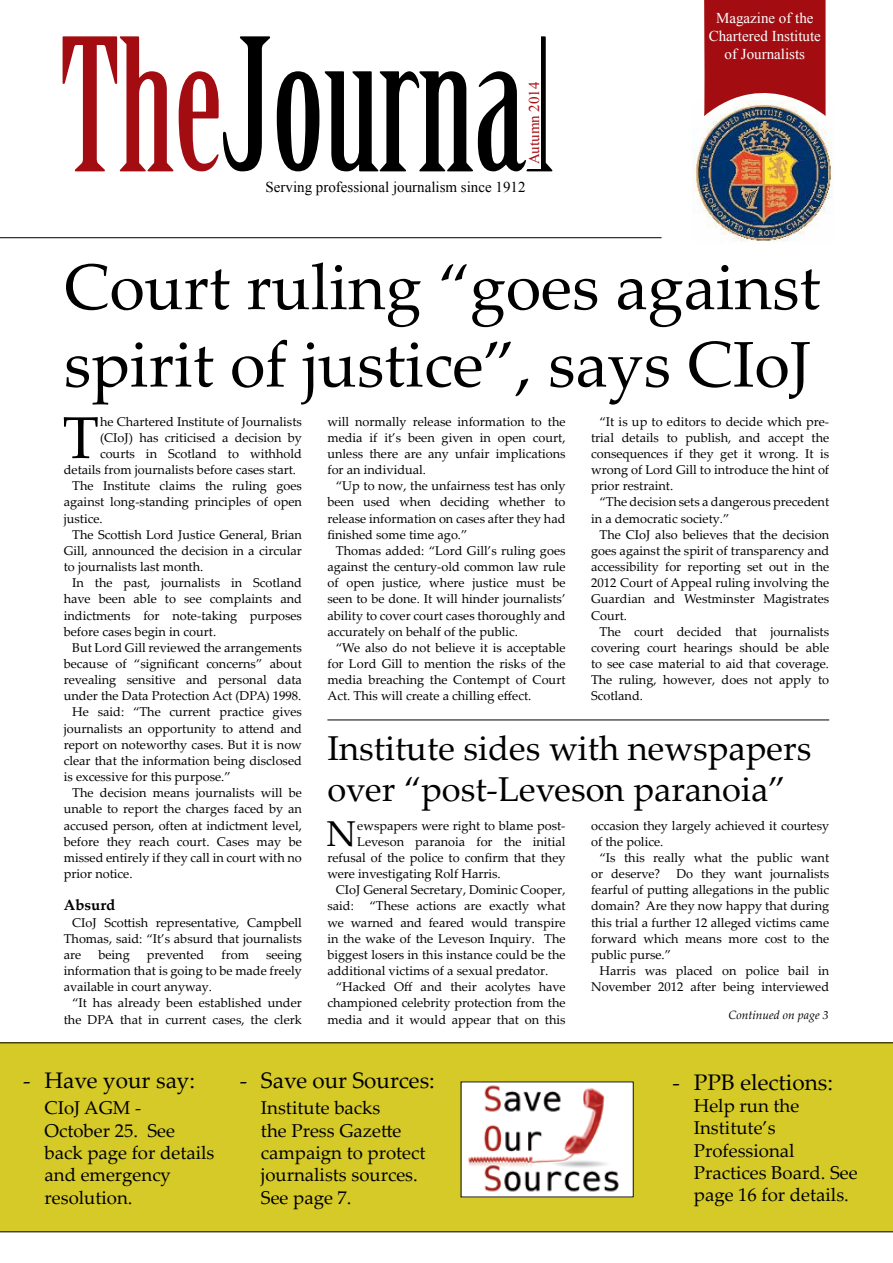
<style>
.page{position:relative;width:893px;height:1263px;background:#fff}
.page>*{position:absolute;margin:0;border:0;box-sizing:border-box;transform-origin:0 0}
.t1{font:180px "Birch Std";color:#000}
.t2{font:64.5px/77.4px "Palatino Linotype";color:#000}
.t3{font:59.1px "Palatino Linotype";color:#000}
.t4{font:36px "Palatino Linotype";color:#000}
.t5{font:34.5px/41.4px "Palatino Linotype";color:#000}
.t6{font:22.5px "Palatino Linotype";color:#000}
.t7{font:18.6px/22.4px "Palatino Linotype";color:#000}
.t8{font:15px/18px "Times New Roman";color:#fff;text-align:center}
.t9{font:15px "Times New Roman";color:#000}
.t10{font:15px "Times New Roman";color:#a30d11}
.t11{font:700 15px "Palatino Linotype";color:#000}
.t12{font:12.75px/16.2px "Palatino Linotype";color:#000;text-align:justify}
.t13{font:italic 12px "Palatino Linotype";color:#000}
.s1{color:#a30d11}
.s2{font-style:inherit}
</style>
<div class="page">
<img style="left:692px;top:101px;width:141px;height:141px">
<svg style="left:704px;top:0;width:121px;height:116px;background:#a8272b"></svg>
<hr style="left:0;top:237px;width:662px;height:1px;background:#000">
<hr style="left:327px;top:720px;width:502px;height:1px;background:#000">
<div style="left:0;top:1043px;width:893px;height:189px;background:#d5ca28"></div>
<img style="left:463px;top:1084px;width:168px;height:111px">
<h1 class="t1" style="left:60px;top:5px;width:494px"><span class="s1">The</span><span class="s2">J</span>ournal</h1>
<p class="t9" style="left:266px;top:176px;width:261px">Serving professional journalism since 1912</p>
<p class="t10" style="left:523px;top:164px;width:84px;rotate:-90deg">Autumn 2014</p>
<p class="t8" style="left:709px;top:8px;width:114px">Magazine of the<br>Chartered Institute of Journalists</p>
<h2 class="t2" style="left:64px;top:246px;width:758px">Court ruling “goes against spirit of justice”, says CIoJ</h2>
<h3 class="t3" style="left:63px;top:396px;width:38px">T</h3>
<p class="t12" style="left:100px;top:413px;width:203px">he Chartered Institute of Journalists</p>
<p class="t12" style="left:591px;top:413px;width:240px;text-indent:9px">“It is up to editors to decide which pre&shy;trial details to publish, and accept the consequences if they get it wrong. It is wrong of Lord Gill to introduce the hint of prior restraint.</p>
<p class="t12" style="left:591px;top:493px;width:240px;text-indent:9px">“The decision sets a dangerous precedent in a democratic society.”</p>
<p class="t12" style="left:591px;top:526px;width:240px;text-indent:9px">The CIoJ also believes that the decision goes against the spirit of transparency and accessibility for reporting set out in the 2012 Court of Appeal ruling involving the Guardian and Westminster Magistrates Court.</p>
<p class="t12" style="left:591px;top:623px;width:240px;text-indent:9px">The court decided that journalists covering court hearings should be able to see case material to aid that coverage.<br>The ruling, however, does not apply to Scotland.</p>
<p class="t12" style="left:327px;top:413px;width:240px">will normally release information to the media if it’s been given in open court, unless there are any unfair implications for an individual.</p>
<p class="t12" style="left:327px;top:477px;width:240px;text-indent:9px">“Up to now, the unfairness test has only been used when deciding whether to release information on cases after they had finished some time ago.”</p>
<p class="t12" style="left:327px;top:542px;width:240px;text-indent:9px">Thomas added: “Lord Gill’s ruling goes against the century-old common law rule of open justice, where justice must be seen to be done. It will hinder journalists’ ability to cover court cases thoroughly and accurately on behalf of the public.</p>
<p class="t12" style="left:327px;top:639px;width:240px;text-indent:9px">“We also do not believe it is acceptable for Lord Gill to mention the risks of the media breaching the Contempt of Court Act. This will create a chilling effect.</p>
<h3 class="t5" style="left:327px;top:726px;width:485px">Institute sides with newspapers over “post-Leveson paranoia”</h3>
<p class="t12" style="left:100px;top:429px;width:203px">(CIoJ) has criticised a decision by</p>
<p class="t12" style="left:100px;top:445px;width:203px">courts in Scotland to withhold</p>
<p class="t12" style="left:64px;top:461px;width:234px">details from journalists before cases start.</p>
<p class="t12" style="left:72px;top:477px;width:231px">The Institute claims the ruling goes</p>
<p class="t12" style="left:64px;top:493px;width:240px">against long-standing principles of open</p>
<p class="t12" style="left:64px;top:510px;width:40px">justice.</p>
<p class="t12" style="left:72px;top:526px;width:231px">The Scottish Lord Justice General, Brian</p>
<p class="t12" style="left:64px;top:542px;width:240px">Gill, announced the decision in a circular</p>
<p class="t12" style="left:64px;top:558px;width:141px">to journalists last month.</p>
<p class="t12" style="left:72px;top:574px;width:231px">In the past, journalists in Scotland</p>
<p class="t12" style="left:64px;top:590px;width:240px">have been able to see complaints and</p>
<p class="t12" style="left:64px;top:607px;width:240px">indictments for note-taking purposes</p>
<p class="t12" style="left:64px;top:623px;width:154px">before cases begin in court.</p>
<p class="t12" style="left:72px;top:639px;width:231px">But Lord Gill reviewed the arrangements</p>
<p class="t12" style="left:64px;top:655px;width:240px">because of “significant concerns” about</p>
<p class="t12" style="left:64px;top:671px;width:240px">revealing sensitive and personal data</p>
<p class="t12" style="left:64px;top:687px;width:239px">under the Data Protection Act (DPA) 1998.</p>
<p class="t12" style="left:72px;top:703px;width:231px">He said: “The current practice gives</p>
<p class="t12" style="left:64px;top:720px;width:240px">journalists an opportunity to attend and</p>
<p class="t12" style="left:64px;top:736px;width:240px">report on noteworthy cases. But it is now</p>
<p class="t12" style="left:64px;top:752px;width:240px">clear that the information being disclosed</p>
<p class="t12" style="left:64px;top:768px;width:168px">is excessive for this purpose.”</p>
<p class="t12" style="left:72px;top:784px;width:231px">The decision means journalists will be</p>
<p class="t12" style="left:64px;top:800px;width:240px">unable to report the charges faced by an</p>
<p class="t12" style="left:64px;top:817px;width:240px">accused person, often at indictment level,</p>
<p class="t12" style="left:64px;top:833px;width:240px">before they reach court. Cases may be</p>
<p class="t12" style="left:64px;top:849px;width:240px">missed entirely if they call in court with no</p>
<p class="t12" style="left:64px;top:865px;width:70px">prior notice.</p>
<p class="t11" style="left:64px;top:895px;width:53px">Absurd</p>
<p class="t12" style="left:64px;top:914px;width:240px;text-indent:9px">CIoJ Scottish representative, Campbell Thomas, said: “It’s absurd that journalists are</p>
<p class="t12" style="left:591px;top:817px;width:240px">occasion they largely achieved it courtesy of the police.</p>
<p class="t12" style="left:591px;top:849px;width:240px;text-indent:9px">“Is this really what the public want or deserve?</p>
<h3 class="t4" style="left:327px;top:808px;width:31px">N</h3>
<p class="t12" style="left:357px;top:817px;width:210px">ewspapers were right to blame post-</p>
<p class="t12" style="left:357px;top:833px;width:210px">Leveson paranoia for the initial</p>
<p class="t12" style="left:327px;top:849px;width:240px">refusal of the police to confirm that they</p>
<p class="t12" style="left:327px;top:865px;width:175px">were investigating Rolf Harris.</p>
<p class="t12" style="left:336px;top:881px;width:231px">CIoJ General Secretary, Dominic Cooper,</p>
<p class="t12" style="left:327px;top:897px;width:240px">said: “These actions are exactly what</p>
<p class="t12" style="left:327px;top:914px;width:240px">we warned and feared would transpire</p>
<p class="t12" style="left:327px;top:930px;width:240px">in the wake of the Leveson Inquiry. The</p>
<p class="t12" style="left:327px;top:946px;width:240px">biggest losers in this instance could be the</p>
<p class="t12" style="left:327px;top:962px;width:222px">additional victims of a sexual predator.</p>
<p class="t12" style="left:336px;top:978px;width:231px">“Hacked Off and their acolytes have</p>
<p class="t12" style="left:327px;top:994px;width:240px">championed celebrity protection from the</p>
<p class="t12" style="left:327px;top:1010px;width:240px">media and it would appear that on this</p>
<p class="t12" style="left:591px;top:865px;width:240px;text-indent:85px">Do they want journalists fearful of putting allegations in the public domain? Are they now happy that during this trial a further 12 alleged victims came forward which means more cost to the public purse.”</p>
<p class="t12" style="left:591px;top:962px;width:240px;text-align:right">Harris was placed on police bail in<br>November 2012 after being interviewed</p>
<p class="t12" style="left:98px;top:946px;width:33px">being</p>
<p class="t12" style="left:147px;top:946px;width:59px">prevented</p>
<p class="t12" style="left:221px;top:946px;width:29px">from</p>
<p class="t12" style="left:64px;top:946px;width:240px;text-indent:202px">seeing information that is going to be made freely available in court anyway.</p>
<p class="t12" style="left:64px;top:994px;width:240px;text-align:right">“It has already been established under the DPA that in current cases, the clerk</p>
<p class="t13" style="left:728px;top:1006px;width:102px">Continued on page 3</p>
<h3 class="t6" style="left:23px;top:1064px;width:173px">- Have your say:</h3>
<h3 class="t7" style="left:45px;top:1096px;width:171px">CIoJ AGM -<br>October 25. See back page for details and emergency resolution.</h3>
<h3 class="t6" style="left:240px;top:1064px;width:197px">- Save our Sources:</h3>
<h3 class="t7" style="left:261px;top:1096px;width:166px">Institute backs<br>the Press Gazette campaign to protect journalists sources.<br>See page 7.</h3>
<h3 class="t6" style="left:673px;top:1066px;width:162px">- PPB elections:</h3>
<h3 class="t7" style="left:694px;top:1094px;width:165px">Help run the<br>Institute’s<br>Professional<br>Practices Board. See page 16 for details.</h3>
</div>
